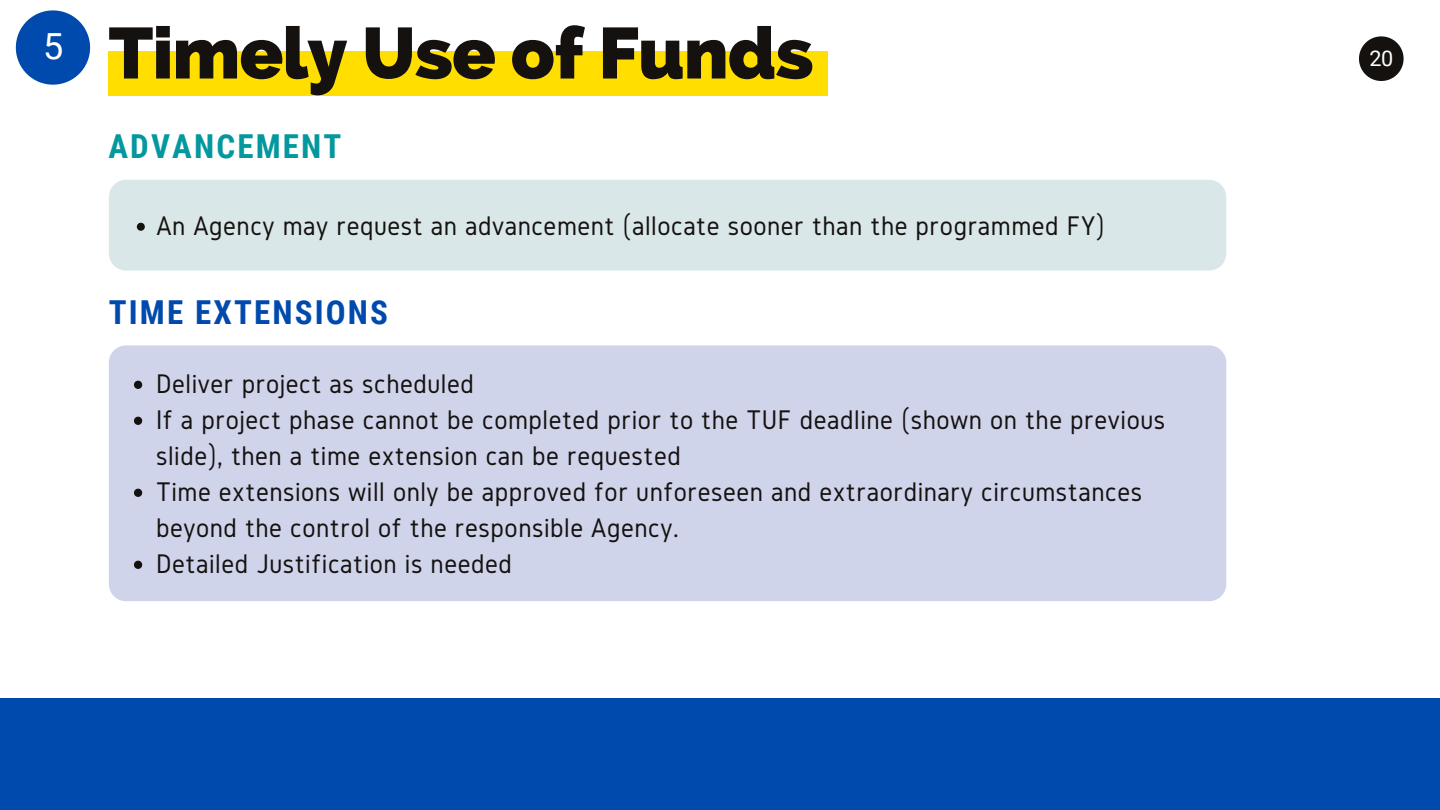
<style>
.page{position:relative;width:1440px;height:810px;background:#fff}
.page>*{position:absolute;margin:0;border:0;box-sizing:border-box;transform-origin:0 0}
.t1{font:800 72px "Raleway";letter-spacing:-.01em;color:#14110f}
.t2{font:700 33px "Roboto Condensed";letter-spacing:.065em;color:#004aad}
.t3{font:700 33px "Roboto Condensed";letter-spacing:.065em;color:#03989e}
.t4{font:28px/36px "Gidole";letter-spacing:.02em;color:#14110f}
.t5{font:21.6px "Roboto";color:#fff}
</style>
<div class="page">
<div style="left:1px;top:698px;width:1439px;height:112px;background:#004aad"></div>
<div style="left:109px;top:345px;width:1117px;height:256px;background:#d0d4eb;border-radius:17px"></div>
<div style="left:109px;top:180px;width:1117px;height:91px;background:#dae7e8;border-radius:17px"></div>
<svg style="left:134px;top:381px;width:8px;height:8px"></svg>
<svg style="left:134px;top:417px;width:8px;height:8px"></svg>
<svg style="left:134px;top:489px;width:8px;height:8px"></svg>
<svg style="left:134px;top:561px;width:8px;height:8px"></svg>
<svg style="left:137px;top:223px;width:8px;height:8px"></svg>
<svg style="left:16px;top:10px;width:74px;height:75px"></svg>
<div style="left:108px;top:52px;width:720px;height:44px;background:#ffde00"></div>
<svg style="left:1359px;top:36px;width:45px;height:45px"></svg>
<h1 class="t1" style="left:43px;top:11px;width:772px"><sup>5</sup> Timely Use of Funds</h1>
<p class="t3" style="left:108px;top:127px;width:234px">ADVANCEMENT</p>
<p class="t4" style="left:156px;top:207px;width:950px">An Agency may request an advancement (allocate sooner than the programmed FY)</p>
<p class="t2" style="left:109px;top:293px;width:281px">TIME EXTENSIONS</p>
<p class="t4" style="left:156px;top:366px;width:1011px">Deliver project as scheduled<br>If a project phase cannot be completed prior to the TUF deadline (shown on the previous slide), then a time extension can be requested<br>Time extensions will only be approved for unforeseen and extraordinary circumstances beyond the control of the responsible Agency.<br>Detailed Justification is needed</p>
<p class="t5" style="left:1369px;top:46px;width:26px">20</p>
</div>
